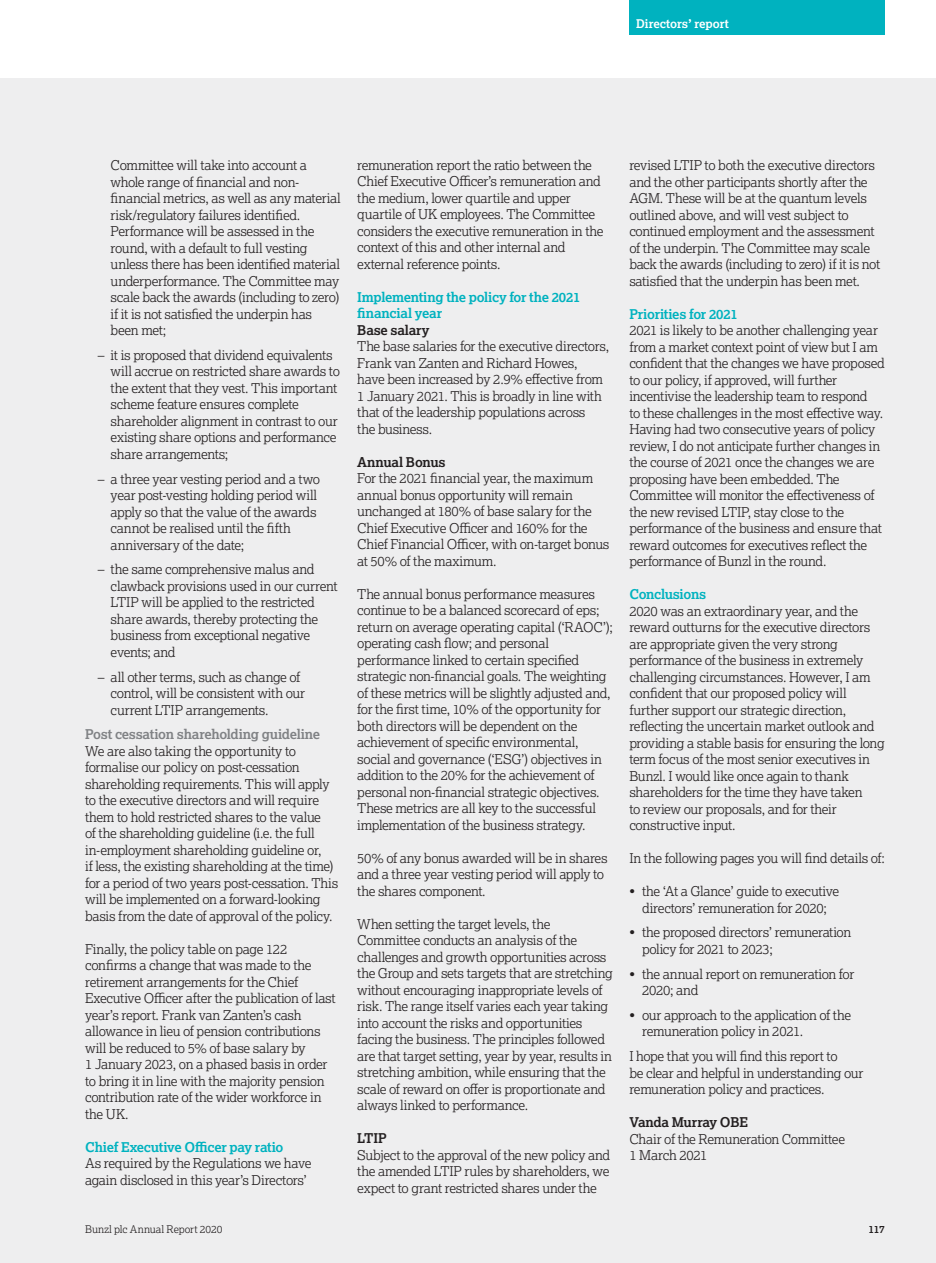
<style>
.page{position:relative;width:936px;height:1263px;background:#fff}
.page>*{position:absolute;margin:0;border:0;box-sizing:border-box;transform-origin:0 0}
.t1{font:300 13.5px/16.5px "Lexia";letter-spacing:-.025em;color:#231f20}
.t2{font:700 13.5px/16.5px "Lexia";letter-spacing:-.02em;color:#00b2bf}
.t3{font:700 13.5px "Lexia";letter-spacing:-.02em;color:#231f20}
.t4{font:700 13.5px "Lexia";letter-spacing:-.02em;color:#808285}
.t5{font:700 12px "Lexia";letter-spacing:-.005em;color:#fff}
.t6{font:300 10.5px "Lexia";color:#231f20}
.t7{font:700 10.5px "Lexia";color:#231f20}
</style>
<div class="page">
<div style="left:0;top:79px;width:935px;height:1184px;background:#eeeeef"></div>
<div style="left:629px;top:0;width:255px;height:35px;background:#00b2bf"></div>
<p class="t5" style="left:636px;top:17px;width:94px">Directors’ report</p>
<p class="t1" style="left:111px;top:157px;width:231px">Committee will take into account a whole range of financial and non&shy;financial metrics, as well as any material risk/regulatory failures identified.<br>Performance will be assessed in the round, with a default to full vesting unless there has been identified material underperformance. The Committee may scale back the awards (including to zero) if it is not satisfied the underpin has been met;</p>
<p class="t1" style="left:111px;top:346px;width:231px;text-indent:-13px">– it is proposed that dividend equivalents will accrue on restricted share awards to the extent that they vest. This important scheme feature ensures complete shareholder alignment in contrast to our existing share options and performance share arrangements;</p>
<p class="t1" style="left:111px;top:470px;width:211px;text-indent:-13px">– a three year vesting period and a two year post-vesting holding period will apply so that the value of the awards cannot be realised until the fifth anniversary of the date;</p>
<p class="t1" style="left:111px;top:561px;width:228px;text-indent:-13px">– the same comprehensive malus and clawback provisions used in our current LTIP will be applied to the restricted share awards, thereby protecting the business from exceptional negative events; and</p>
<p class="t1" style="left:111px;top:668px;width:196px;text-indent:-13px">– all other terms, such as change of control, will be consistent with our current LTIP arrangements.</p>
<p class="t4" style="left:85px;top:726px;width:236px">Post cessation shareholding guideline</p>
<p class="t1" style="left:85px;top:742px;width:254px">We are also taking the opportunity to formalise our policy on post-cessation shareholding requirements. This will apply to the executive directors and will require them to hold restricted shares to the value<br>of the shareholding guideline (i.e. the full in-employment shareholding guideline or,<br>if less, the existing shareholding at the time) for a period of two years post-cessation. This will be implemented on a forward-looking basis from the date of approval of the policy.</p>
<p class="t1" style="left:85px;top:940px;width:252px">Finally, the policy table on page 122 confirms a change that was made to the retirement arrangements for the Chief Executive Officer after the publication of last year’s report. Frank van Zanten’s cash allowance in lieu of pension contributions will be reduced to 5% of base salary by<br>1 January 2023, on a phased basis in order to bring it in line with the majority pension contribution rate of the wider workforce in the UK.</p>
<p class="t2" style="left:85px;top:1138px;width:200px">Chief Executive Officer pay ratio</p>
<p class="t1" style="left:85px;top:1155px;width:228px">As required by the Regulations we have again disclosed in this year’s Directors’</p>
<p class="t1" style="left:357px;top:156px;width:248px">remuneration report the ratio between the Chief Executive Officer’s remuneration and the medium, lower quartile and upper quartile of UK employees. The Committee considers the executive remuneration in the context of this and other internal and external reference points.</p>
<p class="t2" style="left:357px;top:288px;width:224px">Implementing the policy for the 2021 financial year</p>
<p class="t3" style="left:357px;top:321px;width:74px">Base salary</p>
<p class="t1" style="left:357px;top:338px;width:253px">The base salaries for the executive directors, Frank van Zanten and Richard Howes,<br>have been increased by 2.9% effective from 1 January 2021. This is broadly in line with that of the leadership populations across<br>the business.</p>
<p class="t3" style="left:357px;top:453px;width:90px">Annual Bonus</p>
<p class="t1" style="left:357px;top:470px;width:254px">For the 2021 financial year, the maximum annual bonus opportunity will remain unchanged at 180% of base salary for the Chief Executive Officer and 160% for the Chief Financial Officer, with on-target bonus at 50% of the maximum.</p>
<p class="t1" style="left:357px;top:585px;width:257px">The annual bonus performance measures continue to be a balanced scorecard of eps; return on average operating capital (‘RAOC’); operating cash flow; and personal performance linked to certain specified strategic non-financial goals. The weighting of these metrics will be slightly adjusted and, for the first time, 10% of the opportunity for both directors will be dependent on the achievement of specific environmental, social and governance (‘ESG’) objectives in addition to the 20% for the achievement of personal non-financial strategic objectives.<br>These metrics are all key to the successful implementation of the business strategy.</p>
<p class="t1" style="left:357px;top:849px;width:252px">50% of any bonus awarded will be in shares and a three year vesting period will apply to the shares component.</p>
<p class="t1" style="left:357px;top:915px;width:257px">When setting the target levels, the Committee conducts an analysis of the challenges and growth opportunities across the Group and sets targets that are stretching without encouraging inappropriate levels of risk. The range itself varies each year taking into account the risks and opportunities facing the business. The principles followed are that target setting, year by year, results in stretching ambition, while ensuring that the scale of reward on offer is proportionate and always linked to performance.</p>
<p class="t3" style="left:357px;top:1130px;width:31px">LTIP</p>
<p class="t1" style="left:357px;top:1146px;width:254px;text-align:justify">Subject to the approval of the new policy and the amended LTIP rules by shareholders, we expect to grant restricted shares under the</p>
<p class="t1" style="left:629px;top:157px;width:252px">revised LTIP to both the executive directors and the other participants shortly after the AGM. These will be at the quantum levels outlined above, and will vest subject to continued employment and the assessment of the underpin. The Committee may scale back the awards (including to zero) if it is not satisfied that the underpin has been met.</p>
<p class="t2" style="left:629px;top:305px;width:110px">Priorities for 2021</p>
<p class="t1" style="left:629px;top:322px;width:257px">2021 is likely to be another challenging year from a market context point of view but I am confident that the changes we have proposed to our policy, if approved, will further incentivise the leadership team to respond<br>to these challenges in the most effective way.<br>Having had two consecutive years of policy review, I do not anticipate further changes in the course of 2021 once the changes we are proposing have been embedded. The Committee will monitor the effectiveness of the new revised LTIP, stay close to the performance of the business and ensure that reward outcomes for executives reflect the performance of Bunzl in the round.</p>
<p class="t2" style="left:629px;top:586px;width:78px">Conclusions</p>
<p class="t1" style="left:629px;top:602px;width:257px">2020 was an extraordinary year, and the reward outturns for the executive directors are appropriate given the very strong performance of the business in extremely challenging circumstances. However, I am confident that our proposed policy will further support our strategic direction, reflecting the uncertain market outlook and providing a stable basis for ensuring the long term focus of the most senior executives in Bunzl. I would like once again to thank shareholders for the time they have taken<br>to review our proposals, and for their constructive input.</p>
<p class="t1" style="left:629px;top:850px;width:257px">In the following pages you will find details of:</p>
<p class="t1" style="left:629px;top:883px;width:211px;text-align:center">• the ‘At a Glance’ guide to executive directors’ remuneration for 2020;</p>
<p class="t1" style="left:642px;top:924px;width:211px;text-indent:-13px">• the proposed directors’ remuneration policy for 2021 to 2023;</p>
<p class="t1" style="left:642px;top:965px;width:214px;text-indent:-13px">• the annual report on remuneration for<br>2020; and</p>
<p class="t1" style="left:642px;top:1006px;width:210px;text-indent:-13px">• our approach to the application of the remuneration policy in 2021.</p>
<p class="t1" style="left:629px;top:1048px;width:235px">I hope that you will find this report to<br>be clear and helpful in understanding our remuneration policy and practices.</p>
<p class="t3" style="left:629px;top:1114px;width:120px">Vanda Murray OBE</p>
<p class="t1" style="left:629px;top:1130px;width:217px">Chair of the Remuneration Committee<br>1 March 2021</p>
<p class="t6" style="left:85px;top:1222px;width:139px">Bunzl plc Annual Report 2020</p>
<p class="t7" style="left:868px;top:1222px;width:18px">117</p>
</div>
